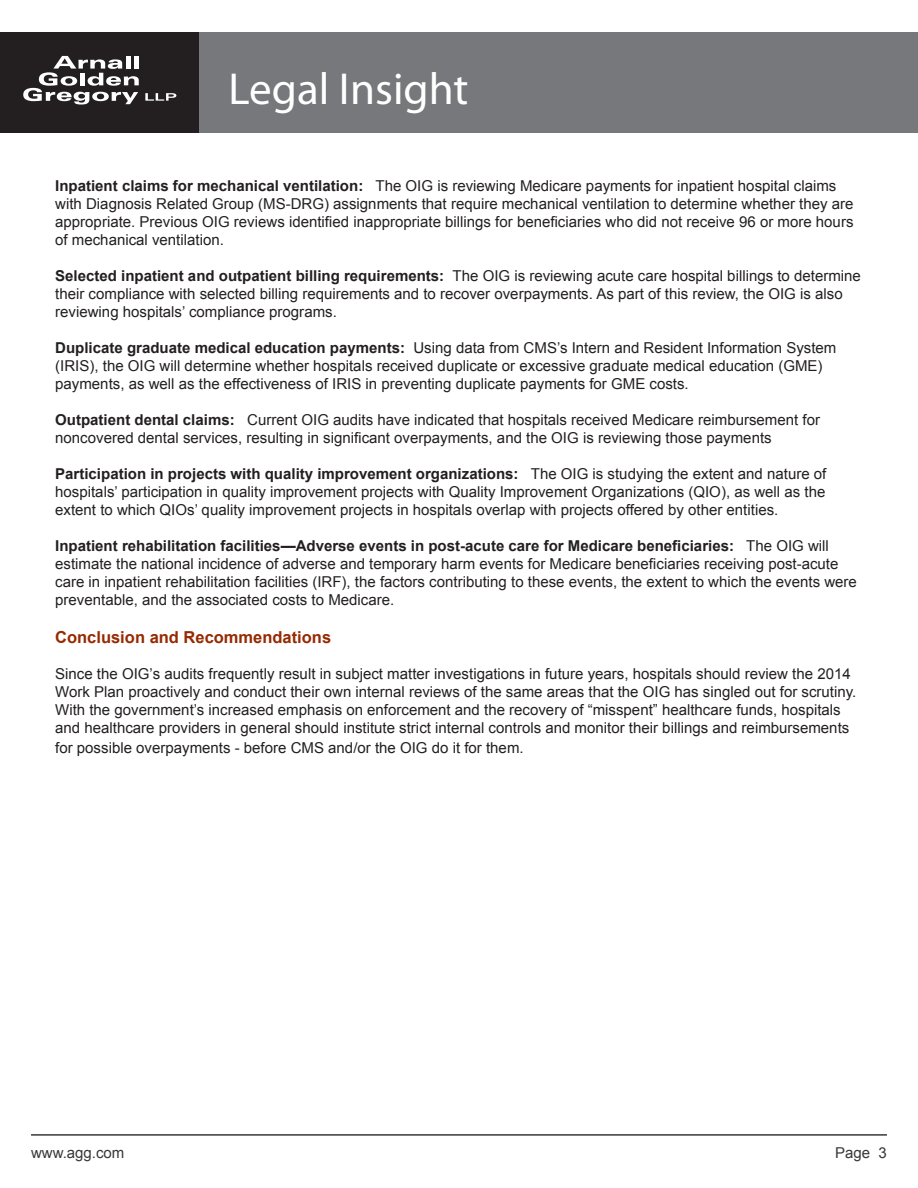
<style>
.page{position:relative;width:918px;height:1188px;background:#fff}
.page>*{position:absolute;margin:0;border:0;box-sizing:border-box;transform-origin:0 0}
.t1{font:45px "Myriad Pro";color:#fff}
.Subtitles{font:700 16.5px "Arial";color:#962a03}
.Regular_text{font:15px/18px "Arial";color:#231f20}
.t2{font:15px "Arial";color:#383839}
.s1{font-weight:700}
</style>
<div class="page">
<div style="left:0;top:32px;width:200px;height:101px;background:#231f20"></div>
<svg style="left:23px;top:56px;width:116px;height:49px"></svg>
<svg style="left:145px;top:93px;width:31px;height:8px"></svg>
<div style="left:200px;top:32px;width:718px;height:101px;background:#76787b"></div>
<hr style="left:31px;top:1134px;width:856px;height:2px;background:#383839">
<h1 class="t1" style="left:229px;top:61px;width:241px">Legal Insight</h1>
<p class="Regular_text" style="left:55px;top:177px;width:800px"><span class="s1">Inpatient claims for mechanical ventilation:</span> The OIG is reviewing Medicare payments for inpatient hospital claims with Diagnosis Related Group (MS-DRG) assignments that require mechanical ventilation to determine whether they are appropriate. Previous OIG reviews identified inappropriate billings for beneficiaries who did not receive 96 or more hours of mechanical ventilation.</p>
<p class="Regular_text" style="left:55px;top:267px;width:807px"><span class="s1">Selected inpatient and outpatient billing requirements:</span> The OIG is reviewing acute care hospital billings to determine their compliance with selected billing requirements and to recover overpayments. As part of this review, the OIG is also reviewing hospitals’ compliance programs.</p>
<p class="Regular_text" style="left:55px;top:339px;width:783px"><span class="s1">Duplicate graduate medical education payments:</span> Using data from CMS’s Intern and Resident Information System (IRIS), the OIG will determine whether hospitals received duplicate or excessive graduate medical education (GME) payments, as well as the effectiveness of IRIS in preventing duplicate payments for GME costs.</p>
<p class="Regular_text" style="left:55px;top:411px;width:766px"><span class="s1">Outpatient dental claims:</span> Current OIG audits have indicated that hospitals received Medicare reimbursement for noncovered dental services, resulting in significant overpayments, and the OIG is reviewing those payments</p>
<p class="Regular_text" style="left:55px;top:465px;width:773px;text-align:justify"><span class="s1">Participation in projects with quality improvement organizations:</span> The OIG is studying the extent and nature of hospitals’ participation in quality improvement projects with Quality Improvement Organizations (QIO), as well as the extent to which QIOs’ quality improvement projects in hospitals overlap with projects offered by other entities.</p>
<p class="Regular_text" style="left:55px;top:537px;width:803px"><span class="s1">Inpatient rehabilitation facilities—Adverse events in post-acute care for Medicare beneficiaries:</span> The OIG will estimate the national incidence of adverse and temporary harm events for Medicare beneficiaries receiving post-acute care in inpatient rehabilitation facilities (IRF), the factors contributing to these events, the extent to which the events were preventable, and the associated costs to Medicare.</p>
<p class="Subtitles" style="left:55px;top:626px;width:277px">Conclusion and Recommendations</p>
<p class="Regular_text" style="left:55px;top:665px;width:803px">Since the OIG’s audits frequently result in subject matter investigations in future years, hospitals should review the 2014<br>Work Plan proactively and conduct their own internal reviews of the same areas that the OIG has singled out for scrutiny.<br>With the government’s increased emphasis on enforcement and the recovery of “misspent” healthcare funds, hospitals and healthcare providers in general should institute strict internal controls and monitor their billings and reimbursements</p>
<p class="Regular_text" style="left:55px;top:738px;width:470px">for possible overpayments - before CMS and/or the OIG do it for them.</p>
<p class="t2" style="left:31px;top:1142px;width:95px">www.agg.com</p>
<p class="t2" style="left:835px;top:1142px;width:53px">Page 3</p>
</div>
